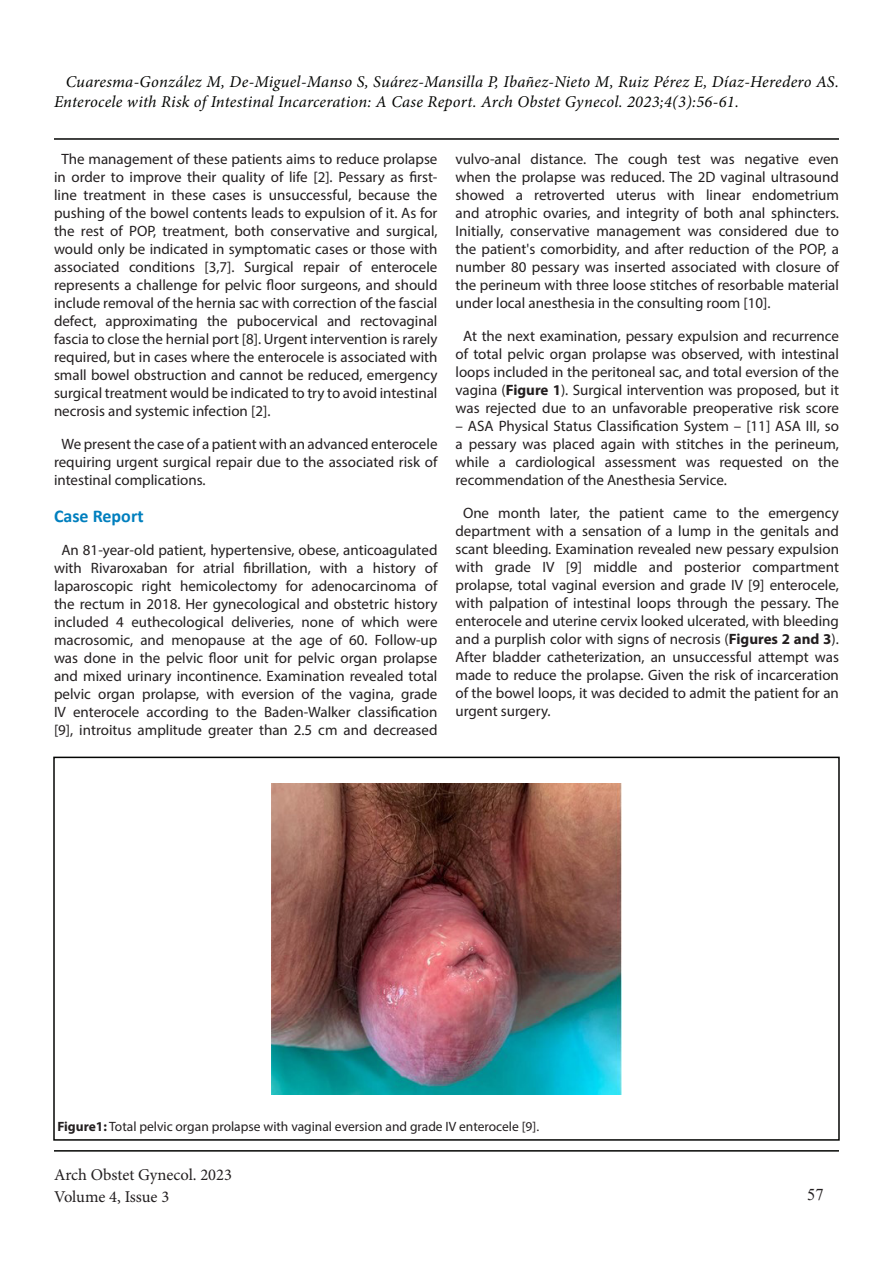
<style>
.page{position:relative;width:893px;height:1263px;background:#fff}
.page>*{position:absolute;margin:0;border:0;box-sizing:border-box;transform-origin:0 0}
.t1{font:700 18px "Calibri";color:#007fbe}
.t2{font:italic 16.5px/19.8px "Minion Pro";letter-spacing:.015em;color:#040503}
.t3{font:16.5px/21.6px "Minion Pro";letter-spacing:-.005em;color:#231f20}
.t4{font:16.5px "Times New Roman";color:#231f20}
.t5{font:15px/18px "Myriad Pro";color:#231f20;text-align:justify}
.t6{font:13.5px "Myriad Pro";color:#231f20}
.s1{font-weight:700}
</style>
<div class="page">
<hr style="left:54px;top:1150px;width:785px;height:1px;background:#040503">
<hr style="left:54px;top:138px;width:785px;height:2px;background:#040503">
<img style="left:272px;top:783px;width:349px;height:311px">
<div style="left:53px;top:757px;width:787px;height:384px;border:2px solid #040503"></div>
<p class="t2" style="left:54px;top:72px;width:786px;text-indent:12px">Cuaresma-González M, De-Miguel-Manso S, Suárez-Mansilla P, Ibañez-Nieto M, Ruiz Pérez E, Díaz-Heredero AS.<br>Enterocele with Risk of Intestinal Incarceration: A Case Report. Arch Obstet Gynecol. 2023;4(3):56-61.</p>
<p class="t5" style="left:54px;top:150px;width:385px;text-indent:8px">The management of these patients aims to reduce prolapse in order to improve their quality of life [2]. Pessary as first&shy;line treatment in these cases is unsuccessful, because the pushing of the bowel contents leads to expulsion of it. As for the rest of POP, treatment, both conservative and surgical, would only be indicated in symptomatic cases or those with associated conditions [3,7]. Surgical repair of enterocele represents a challenge for pelvic floor surgeons, and should include removal of the hernia sac with correction of the fascial defect, approximating the pubocervical and rectovaginal fascia to close the hernial port [8]. Urgent intervention is rarely required, but in cases where the enterocele is associated with small bowel obstruction and cannot be reduced, emergency surgical treatment would be indicated to try to avoid intestinal necrosis and systemic infection [2].</p>
<p class="t5" style="left:54px;top:435px;width:385px;text-indent:8px">We present the case of a patient with an advanced enterocele requiring urgent surgical repair due to the associated risk of intestinal complications.</p>
<p class="t1" style="left:54px;top:503px;width:91px">Case Report</p>
<p class="t5" style="left:54px;top:541px;width:385px;text-align:center">An 81-year-old patient, hypertensive, obese, anticoagulated with Rivaroxaban for atrial fibrillation, with a history of laparoscopic right hemicolectomy for adenocarcinoma of the rectum in 2018. Her gynecological and obstetric history included 4 euthecological deliveries, none of which were macrosomic, and menopause at the age of 60. Follow-up was done in the pelvic floor unit for pelvic organ prolapse and mixed urinary incontinence. Examination revealed total pelvic organ prolapse, with eversion of the vagina, grade IV enterocele according to the Baden-Walker classification [9], introitus amplitude greater than 2.5 cm and decreased</p>
<p class="t5" style="left:455px;top:150px;width:385px">vulvo-anal distance. The cough test was negative even when the prolapse was reduced. The 2D vaginal ultrasound showed a retroverted uterus with linear endometrium and atrophic ovaries, and integrity of both anal sphincters.<br>Initially, conservative management was considered due to the patient's comorbidity, and after reduction of the POP, a number 80 pessary was inserted associated with closure of the perineum with three loose stitches of resorbable material under local anesthesia in the consulting room [10].</p>
<p class="t5" style="left:455px;top:327px;width:385px;text-align:center">At the next examination, pessary expulsion and recurrence of total pelvic organ prolapse was observed, with intestinal loops included in the peritoneal sac, and total eversion of the vagina (<span class="s1">Figure 1</span>). Surgical intervention was proposed, but it was rejected due to an unfavorable preoperative risk score</p>
<p class="t5" style="left:455px;top:417px;width:385px">– ASA Physical Status Classification System – [11] ASA III, so a pessary was placed again with stitches in the perineum, while a cardiological assessment was requested on the recommendation of the Anesthesia Service.</p>
<p class="t5" style="left:455px;top:504px;width:385px;text-indent:8px">One month later, the patient came to the emergency department with a sensation of a lump in the genitals and scant bleeding. Examination revealed new pessary expulsion with grade IV [9] middle and posterior compartment prolapse, total vaginal eversion and grade IV [9] enterocele, with palpation of intestinal loops through the pessary. The enterocele and uterine cervix looked ulcerated, with bleeding and a purplish color with signs of necrosis (<span class="s1">Figures 2 and 3</span>).<br>After bladder catheterization, an unsuccessful attempt was made to reduce the prolapse. Given the risk of incarceration of the bowel loops, it was decided to admit the patient for an urgent surgery.</p>
<p class="t6" style="left:57px;top:1118px;width:483px"><span class="s1">Figure1:</span> Total pelvic organ prolapse with vaginal eversion and grade IV enterocele [9].</p>
<p class="t3" style="left:54px;top:1164px;width:180px">Arch Obstet Gynecol. 2023<br>Volume 4, Issue 3</p>
<p class="t4" style="left:807px;top:1182px;width:18px">57</p>
</div>
